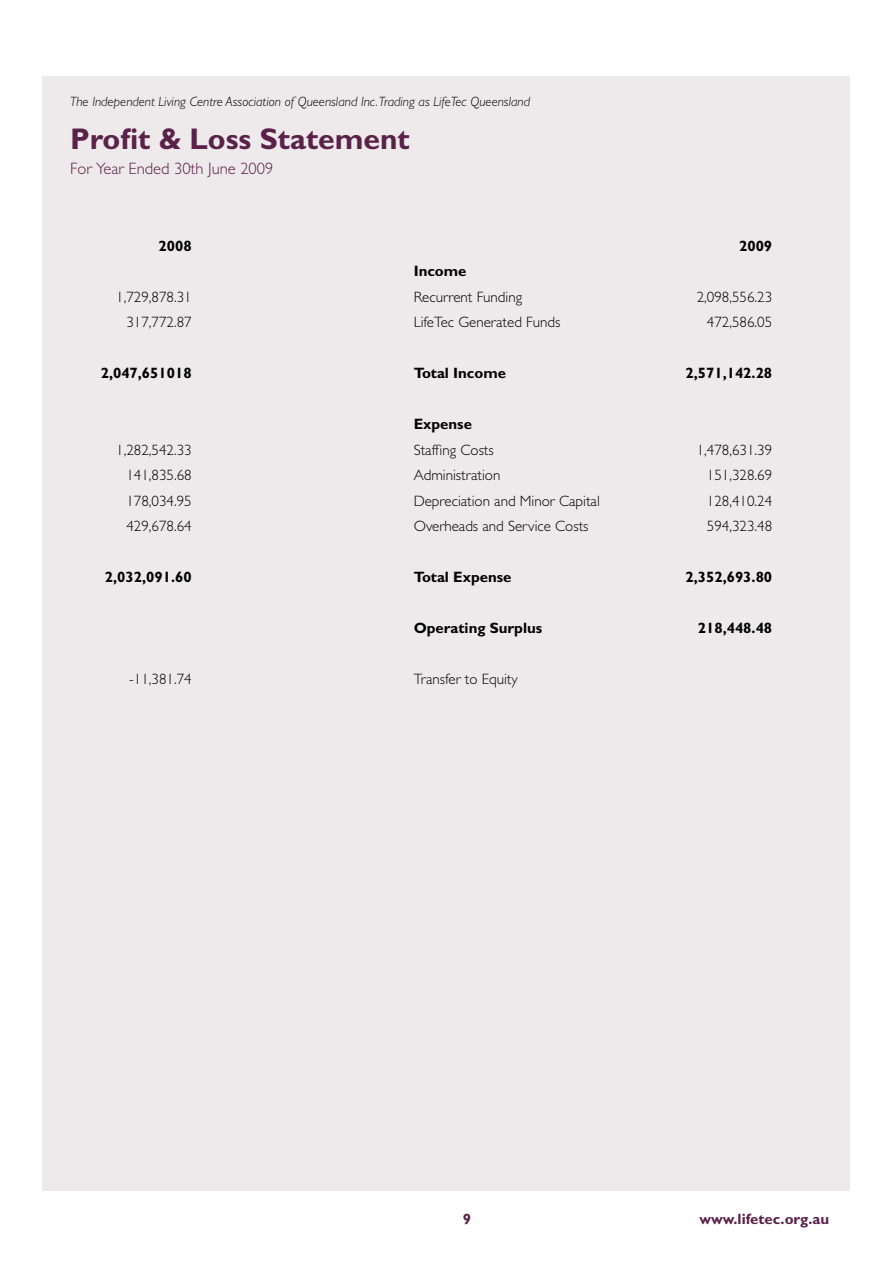
<style>
.page{position:relative;width:893px;height:1263px;background:#fff}
.page>*{position:absolute;margin:0;border:0;box-sizing:border-box;transform-origin:0 0}
.t1{font:700 30px "Gill Sans";color:#5a2149}
.t2{font:300 16.5px "Gill Sans";color:#5a2149}
.t3{font:300 15px "Gill Sans";color:#000}
.t4{font:700 15px "Gill Sans";color:#000}
.t5{font:700 15px "Gill Sans";color:#5a2149}
.t6{font:italic 300 13.5px "Gill Sans";color:#000}
</style>
<div class="page">
<div style="left:43px;top:77px;width:807px;height:1114px;background:#eee9eb"></div>
<p class="t6" style="left:70px;top:94px;width:461px">The Independent Living Centre Association of Queensland Inc. Trading as LifeTec Queensland</p>
<h1 class="t1" style="left:70px;top:121px;width:341px">Profit &amp; Loss Statement</h1>
<p class="t2" style="left:70px;top:159px;width:205px">For Year Ended 30th June 2009</p>
<p class="t4" style="left:159px;top:237px;width:35px">2008</p>
<p class="t4" style="left:739px;top:237px;width:35px">2009</p>
<p class="t4" style="left:414px;top:262px;width:54px">Income</p>
<p class="t3" style="left:116px;top:288px;width:77px">1,729,878.31</p>
<p class="t3" style="left:414px;top:288px;width:110px">Recurrent Funding</p>
<p class="t3" style="left:697px;top:288px;width:77px">2,098,556.23</p>
<p class="t3" style="left:126px;top:314px;width:67px">317,772.87</p>
<p class="t3" style="left:414px;top:314px;width:148px">LifeTec Generated Funds</p>
<p class="t3" style="left:707px;top:314px;width:67px">472,586.05</p>
<p class="t4" style="left:101px;top:364px;width:92px">2,047,651018</p>
<p class="t4" style="left:414px;top:364px;width:94px">Total Income</p>
<p class="t4" style="left:685px;top:364px;width:88px">2,571,142.28</p>
<p class="t4" style="left:414px;top:415px;width:60px">Expense</p>
<p class="t3" style="left:116px;top:441px;width:77px">1,282,542.33</p>
<p class="t3" style="left:414px;top:441px;width:82px">Staffing Costs</p>
<p class="t3" style="left:697px;top:441px;width:77px">1,478,631.39</p>
<p class="t3" style="left:126px;top:467px;width:67px">141,835.68</p>
<p class="t3" style="left:414px;top:467px;width:88px">Administration</p>
<p class="t3" style="left:707px;top:467px;width:67px">151,328.69</p>
<p class="t3" style="left:126px;top:492px;width:67px">178,034.95</p>
<p class="t3" style="left:414px;top:492px;width:188px">Depreciation and Minor Capital</p>
<p class="t3" style="left:707px;top:492px;width:67px">128,410.24</p>
<p class="t3" style="left:126px;top:518px;width:67px">429,678.64</p>
<p class="t3" style="left:414px;top:518px;width:176px">Overheads and Service Costs</p>
<p class="t3" style="left:707px;top:518px;width:67px">594,323.48</p>
<p class="t4" style="left:105px;top:568px;width:88px">2,032,091.60</p>
<p class="t4" style="left:414px;top:568px;width:99px">Total Expense</p>
<p class="t4" style="left:685px;top:568px;width:88px">2,352,693.80</p>
<p class="t4" style="left:414px;top:619px;width:130px">Operating Surplus</p>
<p class="t4" style="left:698px;top:619px;width:76px">218,448.48</p>
<p class="t3" style="left:129px;top:671px;width:64px">-11,381.74</p>
<p class="t3" style="left:414px;top:671px;width:106px">Transfer to Equity</p>
<p class="t5" style="left:463px;top:1209px;width:10px">9</p>
<p class="t5" style="left:699px;top:1209px;width:131px">www.lifetec.org.au</p>
</div>
